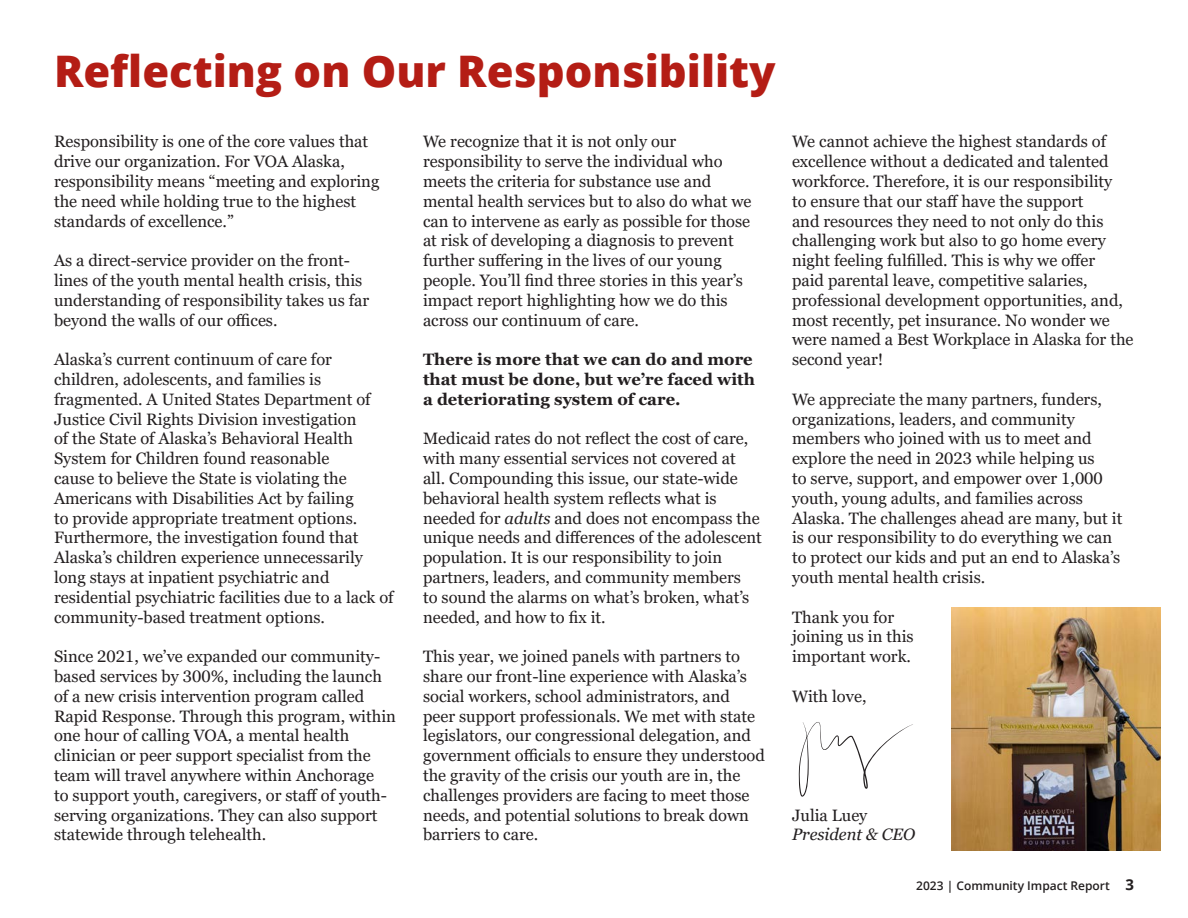
<style>
.page{position:relative;width:1188px;height:918px;background:#fff}
.page>*{position:absolute;margin:0;border:0;box-sizing:border-box;transform-origin:0 0}
.t1{font:800 43.5px "Open Sans";color:#b41d15}
.t2{font:16.5px/19.8px "Georgia Pro";color:#231f20}
.t3{font:700 16.5px/19.8px "Georgia Pro";color:#231f20}
.t4{font:italic 16.5px/19.8px "Georgia Pro";color:#231f20}
.t5{font:600 12px "Open Sans";color:#231f20}
.s1{font-style:italic}
.s2{font-style:normal}
.s3{font-weight:700;font-size:15px}
</style>
<div class="page">
<svg style="left:798px;top:722px;width:115px;height:75px"></svg>
<img style="left:951px;top:608px;width:210px;height:242px">
<p class="t1" style="left:54px;top:38px;width:723px">Reflecting on Our Responsibility</p>
<p class="t2" style="left:54px;top:133px;width:327px">Responsibility is one of the core values that drive our organization. For VOA Alaska, responsibility means “meeting and exploring the need while holding true to the highest standards of excellence.”</p>
<p class="t2" style="left:54px;top:251px;width:317px">As a direct-service provider on the front&shy;lines of the youth mental health crisis, this understanding of responsibility takes us far beyond the walls of our offices.</p>
<p class="t2" style="left:54px;top:350px;width:341px">Alaska’s current continuum of care for children, adolescents, and families is fragmented. A United States Department of Justice Civil Rights Division investigation<br>of the State of Alaska’s Behavioral Health System for Children found reasonable<br>cause to believe the State is violating the Americans with Disabilities Act by failing<br>to provide appropriate treatment options.<br>Furthermore, the investigation found that Alaska’s children experience unnecessarily long stays at inpatient psychiatric and residential psychiatric facilities due to a lack of community-based treatment options.</p>
<p class="t2" style="left:54px;top:647px;width:343px">Since 2021, we’ve expanded our community&shy;based services by 300%, including the launch of a new crisis intervention program called Rapid Response. Through this program, within one hour of calling VOA, a mental health clinician or peer support specialist from the team will travel anywhere within Anchorage<br>to support youth, caregivers, or staff of youth&shy;serving organizations. They can also support statewide through telehealth.</p>
<p class="t2" style="left:423px;top:133px;width:330px">We recognize that it is not only our responsibility to serve the individual who meets the criteria for substance use and mental health services but to also do what we can to intervene as early as possible for those at risk of developing a diagnosis to prevent further suffering in the lives of our young people. You’ll find three stories in this year’s impact report highlighting how we do this across our continuum of care.</p>
<p class="t3" style="left:423px;top:350px;width:334px">There is more that we can do and more that must be done, but we’re faced with a deteriorating system of care.</p>
<p class="t2" style="left:423px;top:430px;width:340px">Medicaid rates do not reflect the cost of care, with many essential services not covered at all. Compounding this issue, our state-wide behavioral health system reflects what is needed for <span class="s1">adults</span> and does not encompass the unique needs and differences of the adolescent population. It is our responsibility to join partners, leaders, and community members<br>to sound the alarms on what’s broken, what’s needed, and how to fix it.</p>
<p class="t2" style="left:423px;top:647px;width:343px">This year, we joined panels with partners to share our front-line experience with Alaska’s social workers, school administrators, and peer support professionals. We met with state legislators, our congressional delegation, and government officials to ensure they understood the gravity of the crisis our youth are in, the challenges providers are facing to meet those needs, and potential solutions to break down barriers to care.</p>
<p class="t2" style="left:792px;top:133px;width:343px">We cannot achieve the highest standards of excellence without a dedicated and talented workforce. Therefore, it is our responsibility<br>to ensure that our staff have the support<br>and resources they need to not only do this challenging work but also to go home every night feeling fulfilled. This is why we offer<br>paid parental leave, competitive salaries, professional development opportunities, and, most recently, pet insurance. No wonder we were named a Best Workplace in Alaska for the second year!</p>
<p class="t2" style="left:792px;top:390px;width:332px">We appreciate the many partners, funders, organizations, leaders, and community members who joined with us to meet and explore the need in 2023 while helping us<br>to serve, support, and empower over 1,000 youth, young adults, and families across Alaska. The challenges ahead are many, but it is our responsibility to do everything we can to protect our kids and put an end to Alaska’s youth mental health crisis.</p>
<p class="t2" style="left:792px;top:608px;width:123px">Thank you for joining us in this important work.</p>
<p class="t2" style="left:792px;top:687px;width:76px">With love,</p>
<p class="t4" style="left:792px;top:806px;width:125px"><span class="s2">Julia Luey<br></span>President &amp; CEO</p>
<p class="t5" style="left:916px;top:877px;width:219px">2023 | Community Impact Report <span class="s3">3</span></p>
</div>
